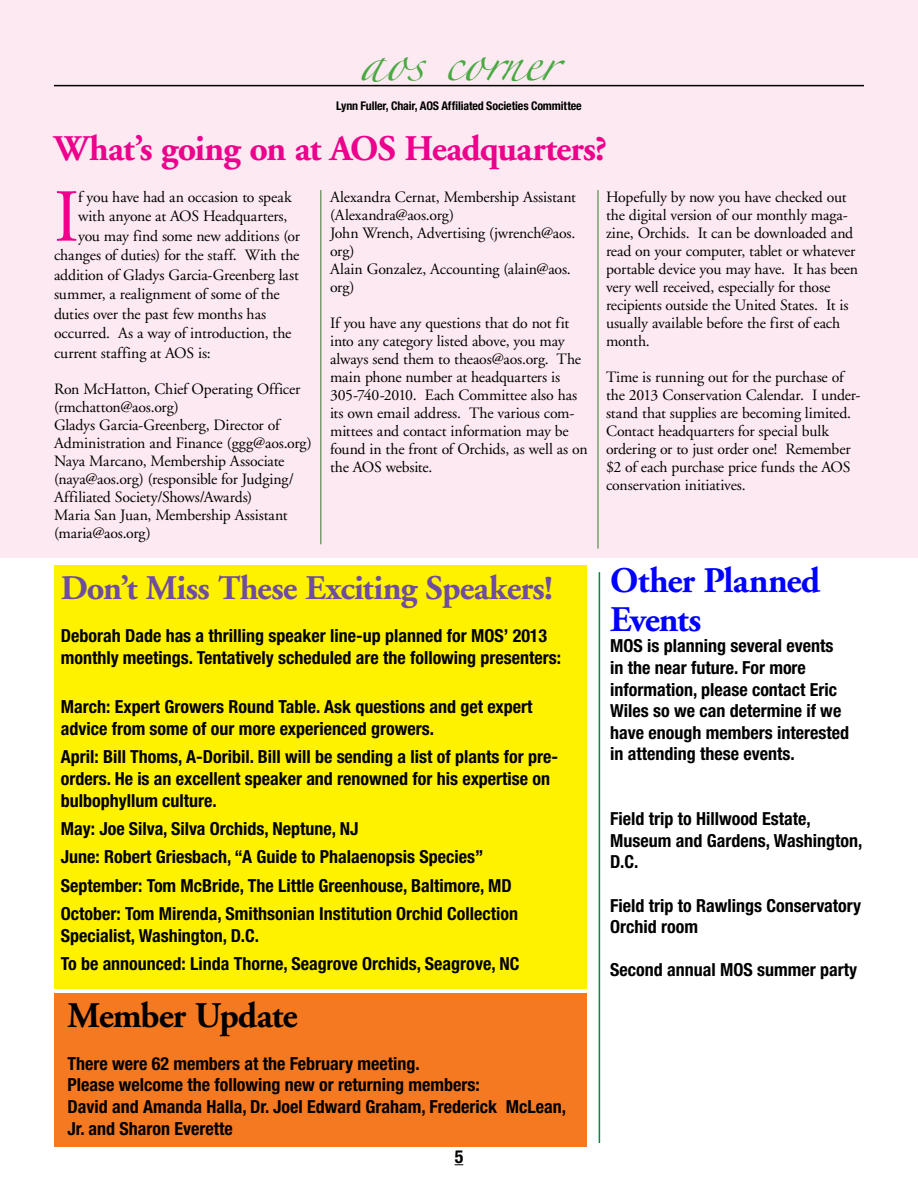
<style>
.page{position:relative;width:918px;height:1188px;background:#fff}
.page>*{position:absolute;margin:0;border:0;box-sizing:border-box;transform-origin:0 0}
.t1{font:74.55px "Adobe Garamond";color:#ec008c}
.t2{font:700 36px "Adobe Garamond";letter-spacing:-.025em;color:#ec008c}
.t3{font:700 36px/39px "Adobe Garamond";letter-spacing:-.025em;color:#00f}
.t4{font:700 36px "Adobe Garamond";letter-spacing:-.03em;color:#000}
.t5{font:36px "Zapfino";letter-spacing:-.01em;color:#49a942}
.t6{font:700 34.5px "Adobe Garamond";letter-spacing:-.02em;color:#6e4c9f}
.t7{font:700 condensed 18px/21.6px "Helvetica Neue";color:#000}
.t8{font:15.75px/18px "Adobe Garamond";letter-spacing:-.01em;color:#000}
.t9{font:700 condensed 12px "Helvetica Neue";letter-spacing:-.01em;color:#000}
</style>
<div class="page">
<div style="left:0;top:0;width:918px;height:557px;background:#fde9f1"></div>
<div style="left:54px;top:566px;width:532px;height:423px;background:#fff200"></div>
<hr style="left:599px;top:572px;width:1px;height:571px;background:#008a45">
<hr style="left:54px;top:85px;width:810px;height:1px;background:#000">
<hr style="left:320px;top:190px;width:2px;height:354px;background:#7b9d71">
<hr style="left:597px;top:190px;width:2px;height:359px;background:#7b9d71">
<div style="left:54px;top:994px;width:532px;height:153px;background:#f47920"></div>
<h2 class="t5" style="left:360px;top:47px;width:200px">aos corner</h2>
<p class="t9" style="left:336px;top:98px;width:247px">Lynn Fuller, Chair, AOS Affiliated Societies Committee</p>
<h2 class="t2" style="left:54px;top:129px;width:555px">What’s going on at AOS Headquarters?</h2>
<h1 class="t1" style="left:54px;top:177px;width:27px">I</h1>
<p class="t8" style="left:78px;top:188px;width:215px">f you have had an occasion to speak</p>
<p class="t8" style="left:78px;top:208px;width:211px">with anyone at AOS Headquarters,</p>
<p class="t8" style="left:78px;top:227px;width:223px">you may find some new additions (or</p>
<p class="t8" style="left:54px;top:247px;width:247px">changes of duties) for the staff. With the</p>
<p class="t8" style="left:54px;top:266px;width:246px">addition of Gladys Garcia-Greenberg last</p>
<p class="t8" style="left:54px;top:286px;width:227px">summer, a realignment of some of the</p>
<p class="t8" style="left:54px;top:305px;width:214px">duties over the past few months has</p>
<p class="t8" style="left:54px;top:324px;width:239px">occurred. As a way of introduction, the</p>
<p class="t8" style="left:54px;top:344px;width:158px">current staffing at AOS is:</p>
<p class="t8" style="left:54px;top:380px;width:259px">Ron McHatton, Chief Operating Officer (rmchatton@aos.org)<br>Gladys Garcia-Greenberg, Director of Administration and Finance (ggg@aos.org)<br>Naya Marcano, Membership Associate (naya@aos.org) (responsible for Judging/ Affiliated Society/Shows/Awards)<br>Maria San Juan, Membership Assistant (maria@aos.org)</p>
<p class="t8" style="left:330px;top:188px;width:247px">Alexandra Cernat, Membership Assistant (Alexandra@aos.org)<br>John Wrench, Advertising (jwrench@aos. org)<br>Alain Gonzalez, Accounting (alain@aos. org)</p>
<p class="t8" style="left:330px;top:314px;width:259px">If you have any questions that do not fit into any category listed above, you may always send them to theaos@aos.org. The main phone number at headquarters is 305-740-2010. Each Committee also has its own email address. The various com&shy;mittees and contact information may be found in the front of Orchids, as well as on the AOS website.</p>
<h3 class="t6" style="left:61px;top:569px;width:494px">Don’t Miss These Exciting Speakers!</h3>
<p class="t7" style="left:61px;top:625px;width:502px">Deborah Dade has a thrilling speaker line-up planned for MOS’ 2013 monthly meetings. Tentatively scheduled are the following presenters:</p>
<p class="t7" style="left:61px;top:696px;width:473px">March: Expert Growers Round Table. Ask questions and get expert advice from some of our more experienced growers.</p>
<p class="t7" style="left:61px;top:746px;width:499px">April: Bill Thoms, A-Doribil. Bill will be sending a list of plants for pre&shy;orders. He is an excellent speaker and renowned for his expertise on bulbophyllum culture.</p>
<p class="t7" style="left:61px;top:814px;width:459px;line-height:28.3px">May: Joe Silva, Silva Orchids, Neptune, NJ<br>June: Robert Griesbach, “A Guide to Phalaenopsis Species” September: Tom McBride, The Little Greenhouse, Baltimore, MD October: Tom Mirenda, Smithsonian Institution Orchid Collection</p>
<p class="t7" style="left:61px;top:921px;width:460px;line-height:28.3px">Specialist, Washington, D.C.<br>To be announced: Linda Thorne, Seagrove Orchids, Seagrove, NC</p>
<h2 class="t4" style="left:68px;top:996px;width:232px">Member Update</h2>
<p class="t7" style="left:68px;top:1052px;width:500px">There were 62 members at the February meeting.<br>Please welcome the following new or returning members:<br>David and Amanda Halla, Dr. Joel Edward Graham, Frederick McLean, Jr. and Sharon Everette</p>
<p class="t7" style="left:455px;top:1146px;width:10px">5</p>
<p class="t8" style="left:606px;top:188px;width:254px">Hopefully by now you have checked out the digital version of our monthly maga&shy;zine, Orchids. It can be downloaded and read on your computer, tablet or whatever portable device you may have. It has been very well received, especially for those recipients outside the United States. It is usually available before the first of each month.</p>
<p class="t8" style="left:606px;top:368px;width:256px">Time is running out for the purchase of the 2013 Conservation Calendar. I under&shy;stand that supplies are becoming limited.<br>Contact headquarters for special bulk ordering or to just order one! Remember $2 of each purchase price funds the AOS conservation initiatives.</p>
<h2 class="t3" style="left:610px;top:562px;width:211px">Other Planned<br>Events</h2>
<p class="t7" style="left:610px;top:635px;width:240px">MOS is planning several events in the near future. For more information, please contact Eric<br>Wiles so we can determine if we have enough members interested in attending these events.</p>
<p class="t7" style="left:610px;top:808px;width:254px">Field trip to Hillwood Estate,<br>Museum and Gardens, Washington,<br>D.C.</p>
<p class="t7" style="left:610px;top:894px;width:252px">Field trip to Rawlings Conservatory<br>Orchid room</p>
<p class="t7" style="left:610px;top:959px;width:248px">Second annual MOS summer party</p>
</div>
